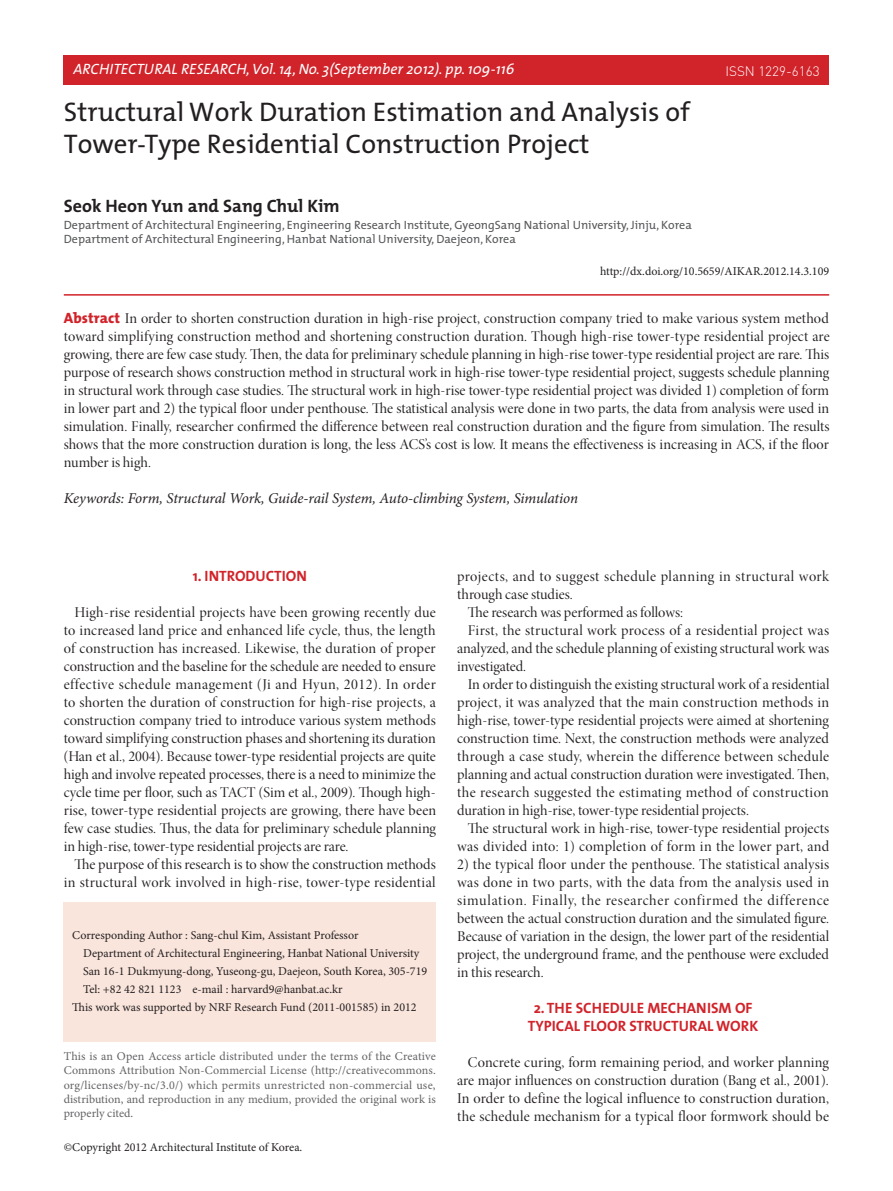
<style>
.page{position:relative;width:893px;height:1191px;background:#fff}
.page>*{position:absolute;margin:0;border:0;box-sizing:border-box;transform-origin:0 0}
.본문첫번째제목{font:27px/32.4px "The Mix";color:#231f20}
.본문저자{font:700 18px "The Mix";color:#231f20}
.본문1{font:15px/18px "Minion Pro Disp";letter-spacing:.005em;color:#231f20;text-align:justify}
.요약내용{font:15px/18px "Minion Pro Disp";color:#231f20;text-align:justify}
.요약키워드{font:italic 15px "Minion Pro";letter-spacing:-.01em;color:#231f20}
.본문1-2{font:15px/18px "Minion Pro Disp";letter-spacing:.025em;color:#231f20}
._1__INTRODUCTION{font:700 15px/18px "The Mix";color:#d1232a;text-align:center}
.챕터상단박스{font:italic 15px "The Mix";color:#fff}
.상단바코드넘버{font:13.5px "Dinlig";color:#fff}
.저자소속1{font:12px "Minion Pro";color:#231f20}
.저자소속2{font:12px/14.4px "Minion Pro";letter-spacing:-.005em;color:#636366;text-align:justify}
.본문저자소개{font:12px "The Mix";color:#57585a}
.홈피주소{font:12px "Minion Pro";color:#231f20}
.s1{font-family:"The Mix";font-weight:800;color:#d1232a}
</style>
<div class="page">
<div style="left:64px;top:55px;width:765px;height:30px;background:#d1232a"></div>
<hr style="left:64px;top:294px;width:765px;height:2px;background:#d1232a">
<div style="left:64px;top:901px;width:372px;height:140px;background:#f9e5dc"></div>
<p class="챕터상단박스" style="left:73px;top:57px;width:442px">ARCHITECTURAL RESEARCH, Vol. 14, No. 3(September 2012). pp. 109-116</p>
<p class="상단바코드넘버" style="left:725px;top:63px;width:96px">ISSN 1229-6163</p>
<p class="본문첫번째제목" style="left:64px;top:95px;width:627px">Structural Work Duration Estimation and Analysis of<br>Tower-Type Residential Construction Project</p>
<p class="본문저자" style="left:64px;top:191px;width:277px">Seok Heon Yun and Sang Chul Kim</p>
<p class="본문저자소개" style="left:64px;top:215px;width:629px">Department of Architectural Engineering, Engineering Research Institute, GyeongSang National University, Jinju, Korea</p>
<p class="본문저자소개" style="left:64px;top:229px;width:454px">Department of Architectural Engineering, Hanbat National University, Daejeon, Korea</p>
<p class="홈피주소" style="left:600px;top:264px;width:231px">http://dx.doi.org/10.5659/AIKAR.2012.14.3.109</p>
<p class="요약내용" style="left:64px;top:309px;width:767px"><span class="s1">Abstract</span> In order to shorten construction duration in high-rise project, construction company tried to make various system method toward simplifying construction method and shortening construction duration. Though high-rise tower-type residential project are growing, there are few case study. Then, the data for preliminary schedule planning in high-rise tower-type residential project are rare. This purpose of research shows construction method in structural work in high-rise tower-type residential project, suggests schedule planning in structural work through case studies. The structural work in high-rise tower-type residential project was divided 1) completion of form in lower part and 2) the typical floor under penthouse. The statistical analysis were done in two parts, the data from analysis were used in simulation. Finally, researcher confirmed the difference between real construction duration and the figure from simulation. The results shows that the more construction duration is long, the less ACS’s cost is low. It means the effectiveness is increasing in ACS, if the floor number is high.</p>
<p class="요약키워드" style="left:64px;top:488px;width:516px">Keywords: Form, Structural Work, Guide-rail System, Auto-climbing System, Simulation</p>
<p class="_1__INTRODUCTION" style="left:193px;top:567px;width:116px">1. INTRODUCTION</p>
<p class="본문1" style="left:64px;top:603px;width:374px;text-indent:11px">High-rise residential projects have been growing recently due to increased land price and enhanced life cycle, thus, the length of construction has increased. Likewise, the duration of proper construction and the baseline for the schedule are needed to ensure effective schedule management (Ji and Hyun, 2012). In order to shorten the duration of construction for high-rise projects, a construction company tried to introduce various system methods toward simplifying construction phases and shortening its duration (Han et al., 2004). Because tower-type residential projects are quite high and involve repeated processes, there is a need to minimize the cycle time per floor, such as TACT (Sim et al., 2009). Though high&shy;rise, tower-type residential projects are growing, there have been few case studies. Thus, the data for preliminary schedule planning in high-rise, tower-type residential projects are rare.</p>
<p class="본문1" style="left:64px;top:855px;width:374px;text-align:right">The purpose of this research is to show the construction methods in structural work involved in high-rise, tower-type residential</p>
<p class="저자소속1" style="left:72px;top:927px;width:288px">Corresponding Author : Sang-chul Kim, Assistant Professor</p>
<p class="저자소속1" style="left:83px;top:945px;width:338px">Department of Architectural Engineering, Hanbat National University</p>
<p class="저자소속1" style="left:83px;top:963px;width:346px">San 16-1 Dukmyung-dong, Yuseong-gu, Daejeon, South Korea, 305-719</p>
<p class="저자소속1" style="left:83px;top:981px;width:261px">Tel: +82 42 821 1123 e-mail : harvard9@hanbat.ac.kr</p>
<p class="저자소속1" style="left:72px;top:999px;width:346px">This work was supported by NRF Research Fund (2011-001585) in 2012</p>
<p class="저자소속2" style="left:64px;top:1048px;width:374px">This is an Open Access article distributed under the terms of the Creative Commons Attribution Non-Commercial License (http://creativecommons. org/licenses/by-nc/3.0/) which permits unrestricted non-commercial use, distribution, and reproduction in any medium, provided the original work is properly cited.</p>
<p class="저자소속1" style="left:64px;top:1139px;width:240px">©Copyright 2012 Architectural Institute of Korea.</p>
<p class="본문1-2" style="left:457px;top:567px;width:373px">projects, and to suggest schedule planning in structural work through case studies.</p>
<p class="본문1" style="left:468px;top:603px;width:217px">The research was performed as follows:</p>
<p class="본문1" style="left:457px;top:621px;width:374px;text-indent:11px">First, the structural work process of a residential project was analyzed, and the schedule planning of existing structural work was investigated.</p>
<p class="본문1" style="left:457px;top:675px;width:374px;text-indent:11px">In order to distinguish the existing structural work of a residential project, it was analyzed that the main construction methods in high-rise, tower-type residential projects were aimed at shortening construction time. Next, the construction methods were analyzed through a case study, wherein the difference between schedule planning and actual construction duration were investigated. Then, the research suggested the estimating method of construction duration in high-rise, tower-type residential projects.</p>
<p class="본문1" style="left:457px;top:819px;width:374px;text-align:right">The structural work in high-rise, tower-type residential projects was divided into: 1) completion of form in the lower part, and</p>
<p class="본문1" style="left:457px;top:855px;width:374px">2) the typical floor under the penthouse. The statistical analysis was done in two parts, with the data from the analysis used in simulation. Finally, the researcher confirmed the difference between the actual construction duration and the simulated figure.<br>Because of variation in the design, the lower part of the residential project, the underground frame, and the penthouse were excluded in this research.</p>
<p class="_1__INTRODUCTION" style="left:528px;top:998px;width:232px">2. THE SCHEDULE MECHANISM OF<br>TYPICAL FLOOR STRUCTURAL WORK</p>
<p class="본문1" style="left:457px;top:1053px;width:373px;text-indent:11px">Concrete curing, form remaining period, and worker planning are major influences on construction duration (Bang et al., 2001).<br>In order to define the logical influence to construction duration, the schedule mechanism for a typical floor formwork should be</p>
</div>
